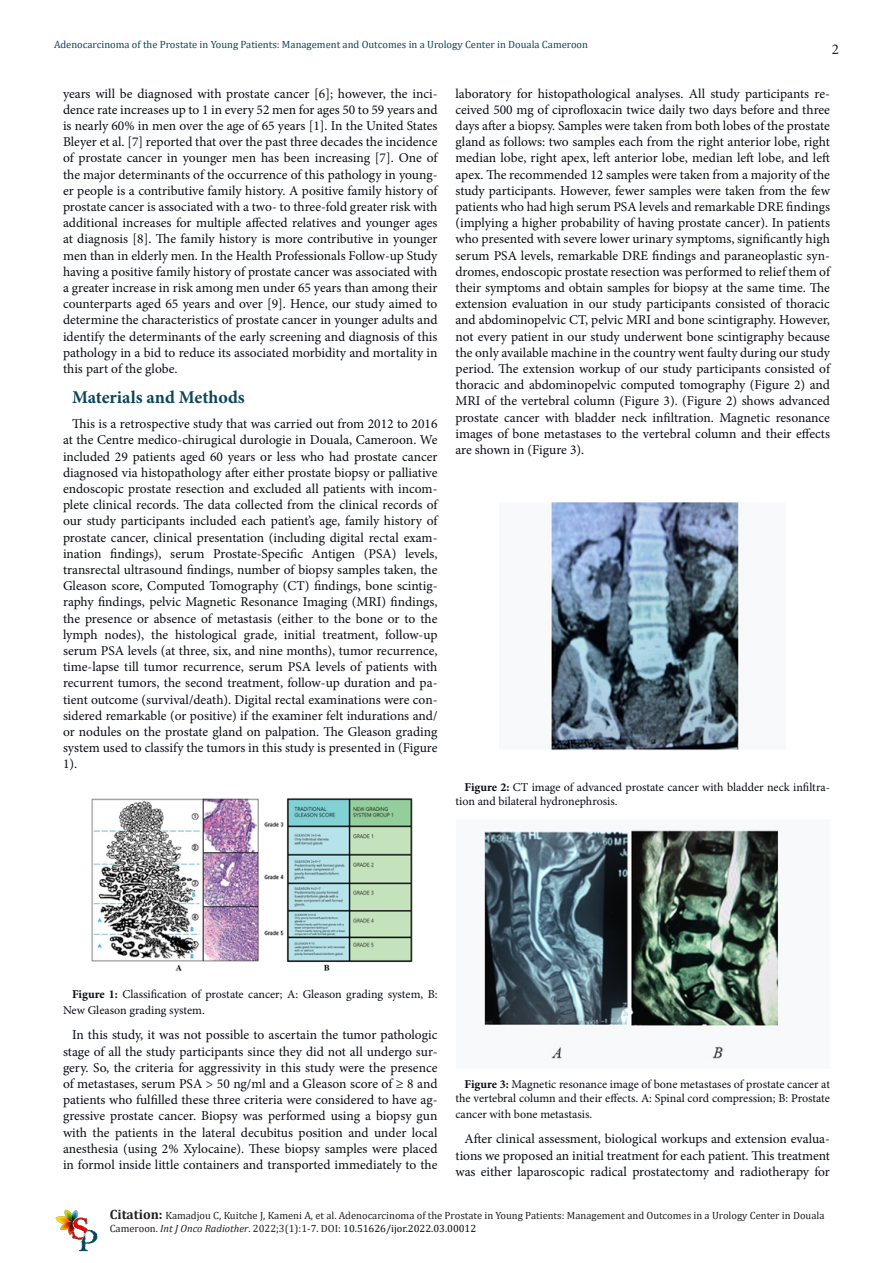
<style>
.page{position:relative;width:893px;height:1263px;background:#fff}
.page>*{position:absolute;margin:0;border:0;box-sizing:border-box;transform-origin:0 0}
.t1{font:700 18px "Minion Pro";color:#0c465a}
.t2{font:15px "Minion Pro";color:#231f20}
.t3{font:13.5px/16.2px "Minion Pro";color:#080d13;text-align:justify}
.t4{font:12px/14.4px "Minion Pro";color:#080d13}
.t5{font:10.5px/12.6px "Cambria";color:#231f20}
.t6{font:10.5px "Cambria";color:#11475a}
.s1{font-weight:700}
.s2{font-weight:700;font-size:13.5px}
.s3{font-style:italic}
.s4{color:#05110a}
</style>
<div class="page">
<img style="left:55px;top:1209px;width:43px;height:43px">
<img style="left:91px;top:798px;width:322px;height:174px">
<img style="left:548px;top:502px;width:191px;height:249px">
<img style="left:482px;top:830px;width:297px;height:229px">
<p class="t6" style="left:54px;top:39px;width:536px">Adenocarcinoma of the Prostate in Young Patients: Management and Outcomes in a Urology Center in Douala Cameroon</p>
<p class="t2" style="left:832px;top:39px;width:9px">2</p>
<p class="t3" style="left:63px;top:85px;width:376px">years will be diagnosed with prostate cancer [6]; however, the inci&shy;dence rate increases up to 1 in every 52 men for ages 50 to 59 years and is nearly 60% in men over the age of 65 years [1]. In the United States Bleyer et al. [7] reported that over the past three decades the incidence of prostate cancer in younger men has been increasing [7]. One of the major determinants of the occurrence of this pathology in young&shy;er people is a contributive family history. A positive family history of prostate cancer is associated with a two- to three-fold greater risk with additional increases for multiple affected relatives and younger ages at diagnosis [8]. The family history is more contributive in younger men than in elderly men. In the Health Professionals Follow-up Study having a positive family history of prostate cancer was associated with a greater increase in risk among men under 65 years than among their counterparts aged 65 years and over [9]. Hence, our study aimed to determine the characteristics of prostate cancer in younger adults and identify the determinants of the early screening and diagnosis of this pathology in a bid to reduce its associated morbidity and mortality in this part of the globe.</p>
<p class="t1" style="left:72px;top:384px;width:174px">Materials and Methods</p>
<p class="t3" style="left:63px;top:416px;width:376px;text-indent:9px">This is a retrospective study that was carried out from 2012 to 2016 at the Centre medico-chirugical durologie in Douala, Cameroon. We included 29 patients aged 60 years or less who had prostate cancer diagnosed via histopathology after either prostate biopsy or palliative endoscopic prostate resection and excluded all patients with incom&shy;plete clinical records. The data collected from the clinical records of our study participants included each patient’s age, family history of prostate cancer, clinical presentation (including digital rectal exam&shy;ination findings), serum Prostate-Specific Antigen (PSA) levels, transrectal ultrasound findings, number of biopsy samples taken, the Gleason score, Computed Tomography (CT) findings, bone scintig&shy;raphy findings, pelvic Magnetic Resonance Imaging (MRI) findings, the presence or absence of metastasis (either to the bone or to the lymph nodes), the histological grade, initial treatment, follow-up serum PSA levels (at three, six, and nine months), tumor recurrence, time-lapse till tumor recurrence, serum PSA levels of patients with recurrent tumors, the second treatment, follow-up duration and pa&shy;tient outcome (survival/death). Digital rectal examinations were con&shy;sidered remarkable (or positive) if the examiner felt indurations and/ or nodules on the prostate gland on palpation. The Gleason grading system used to classify the tumors in this study is presented in (Figure 1).</p>
<p class="t3" style="left:455px;top:85px;width:376px">laboratory for histopathological analyses. All study participants re&shy;ceived 500 mg of ciprofloxacin twice daily two days before and three days after a biopsy. Samples were taken from both lobes of the prostate gland as follows: two samples each from the right anterior lobe, right median lobe, right apex, left anterior lobe, median left lobe, and left apex. The recommended 12 samples were taken from a majority of the study participants. However, fewer samples were taken from the few patients who had high serum PSA levels and remarkable DRE findings (implying a higher probability of having prostate cancer). In patients who presented with severe lower urinary symptoms, significantly high serum PSA levels, remarkable DRE findings and paraneoplastic syn&shy;dromes, endoscopic prostate resection was performed to relief them of their symptoms and obtain samples for biopsy at the same time. The extension evaluation in our study participants consisted of thoracic and abdominopelvic CT, pelvic MRI and bone scintigraphy. However, not every patient in our study underwent bone scintigraphy because the only available machine in the country went faulty during our study period. The extension workup of our study participants consisted of thoracic and abdominopelvic computed tomography (Figure 2) and MRI of the vertebral column (Figure 3). (Figure 2) shows advanced prostate cancer with bladder neck infiltration. Magnetic resonance images of bone metastases to the vertebral column and their effects are shown in (Figure 3).</p>
<p class="t4" style="left:455px;top:780px;width:376px;text-indent:9px"><span class="s1">Figure 2:</span> CT image of advanced prostate cancer with bladder neck infiltra&shy;tion and bilateral hydronephrosis.</p>
<p class="t4" style="left:63px;top:986px;width:376px;line-height:16.2px;text-indent:9px"><span class="s1">Figure 1:</span> Classification of prostate cancer; A: Gleason grading system, B:<br>New Gleason grading system.</p>
<p class="t3" style="left:63px;top:1027px;width:376px;text-indent:9px">In this study, it was not possible to ascertain the tumor pathologic stage of all the study participants since they did not all undergo sur&shy;gery. So, the criteria for aggressivity in this study were the presence of metastases, serum PSA &gt; 50 ng/ml and a Gleason score of ≥ 8 and patients who fulfilled these three criteria were considered to have ag&shy;gressive prostate cancer. Biopsy was performed using a biopsy gun with the patients in the lateral decubitus position and under local anesthesia (using 2% Xylocaine). These biopsy samples were placed in formol inside little containers and transported immediately to the</p>
<p class="t4" style="left:455px;top:1077px;width:376px;text-align:right"><span class="s1">Figure 3:</span> Magnetic resonance image of bone metastases of prostate cancer at the vertebral column and their effects. A: Spinal cord compression; B: Prostate</p>
<p class="t4" style="left:455px;top:1107px;width:138px">cancer with bone metastasis.</p>
<p class="t3" style="left:455px;top:1131px;width:376px;text-indent:9px">After clinical assessment, biological workups and extension evalua&shy;tions we proposed an initial treatment for each patient. This treatment was either laparoscopic radical prostatectomy and radiotherapy for</p>
<p class="t5" style="left:110px;top:1209px;width:716px"><span class="s2">Citation:</span> Kamadjou C, Kuitche J, Kameni A, et al. Adenocarcinoma of the Prostate in Young Patients: Management and Outcomes in a Urology Center in Douala<br>Cameroon. <span class="s3">Int J Onco Radiother</span>. 2022;3(1):1-7. DOI: <span class="s4">10.51626/ijor.2022.03.00012</span></p>
</div>
